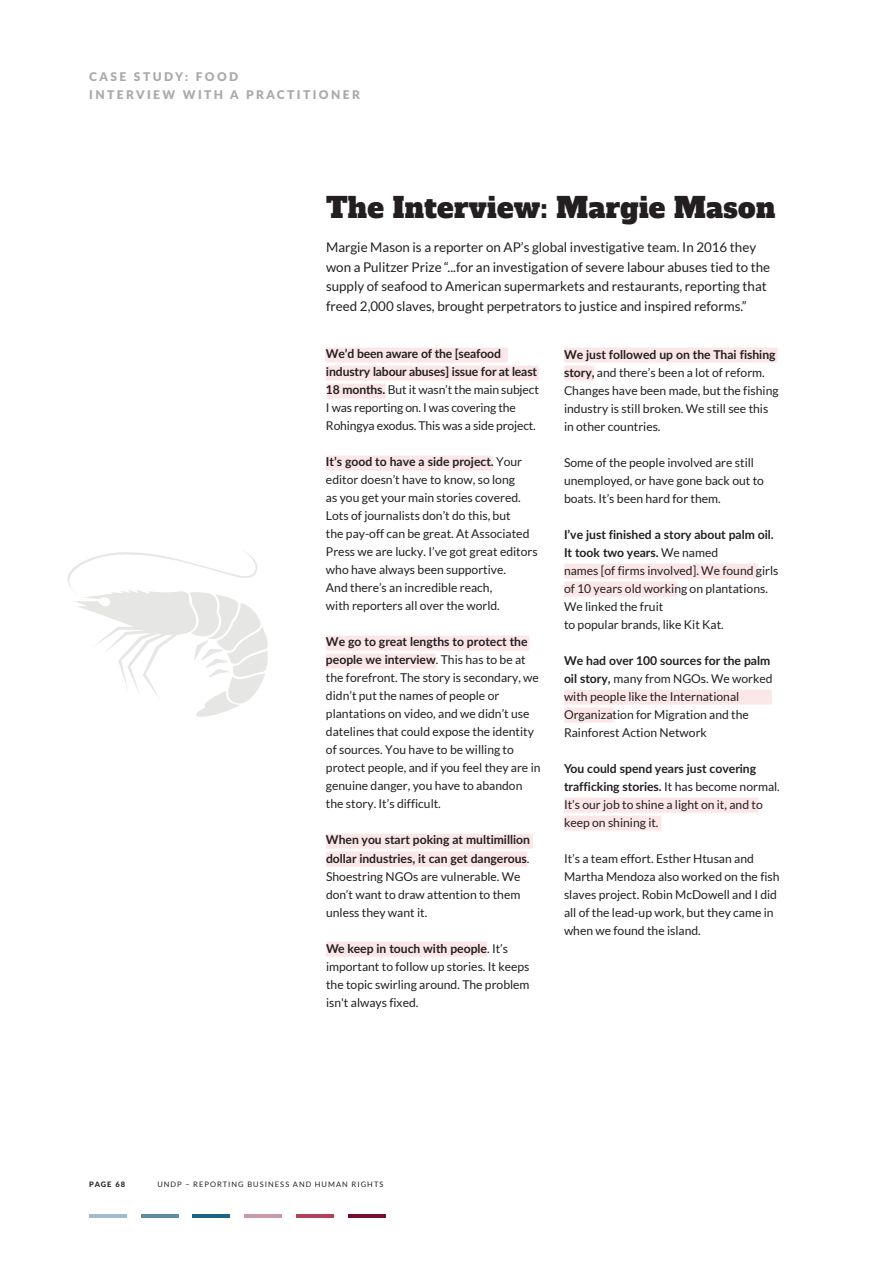
<style>
.page{position:relative;width:893px;height:1263px;background:#fff}
.page>*{position:absolute;margin:0;border:0;box-sizing:border-box;transform-origin:0 0}
.t1{font:27.75px "Alfa Slab One";letter-spacing:.01em;color:#231f20}
.t2{font:13.35px/19.5px "Lato";color:#231f20}
.t3{font:12.15px/18px "Lato";color:#231f20}
.t4{font:700 12.15px/19.2px "Lato";color:#231f20}
.t5{font:900 12px/18px "Lato";letter-spacing:.2em;color:#aaaaa9}
.t6{font:7.5px "Lato";letter-spacing:.14em;color:#231f20}
.t7{font:800 7.5px "Lato";letter-spacing:.13em;color:#231f20}
.s1{font-weight:700}
.s2{font-weight:400}
</style>
<div class="page">
<svg style="left:67px;top:551px;width:201px;height:166px"></svg>
<hr style="left:348px;top:1214px;width:37px;height:4px;background:#780c32">
<hr style="left:296px;top:1214px;width:38px;height:4px;background:#b24159">
<hr style="left:244px;top:1214px;width:38px;height:4px;background:#cd98a5">
<hr style="left:193px;top:1214px;width:37px;height:4px;background:#1b6582">
<hr style="left:141px;top:1214px;width:37px;height:4px;background:#5f8da3">
<hr style="left:89px;top:1214px;width:37px;height:4px;background:#9ebecb">
<div style="left:325px;top:348px;width:183px;height:14px;background:#fce7e8"></div>
<div style="left:326px;top:365px;width:213px;height:16px;background:#fce7e8"></div>
<div style="left:327px;top:383px;width:59px;height:16px;background:#fce7e8"></div>
<div style="left:326px;top:456px;width:167px;height:15px;background:#fce7e8"></div>
<div style="left:326px;top:636px;width:203px;height:15px;background:#fce7e8"></div>
<div style="left:326px;top:654px;width:110px;height:15px;background:#fce7e8"></div>
<div style="left:326px;top:834px;width:207px;height:15px;background:#fce7e8"></div>
<div style="left:326px;top:852px;width:201px;height:15px;background:#fce7e8"></div>
<div style="left:326px;top:942px;width:161px;height:15px;background:#fce7e8"></div>
<div style="left:564px;top:348px;width:213px;height:15px;background:#fce7e8"></div>
<div style="left:564px;top:366px;width:30px;height:15px;background:#fce7e8"></div>
<div style="left:564px;top:564px;width:194px;height:15px;background:#fce7e8"></div>
<div style="left:564px;top:582px;width:113px;height:15px;background:#fce7e8"></div>
<div style="left:564px;top:690px;width:208px;height:15px;background:#fce7e8"></div>
<div style="left:564px;top:708px;width:49px;height:15px;background:#fce7e8"></div>
<div style="left:564px;top:798px;width:195px;height:15px;background:#fce7e8"></div>
<div style="left:564px;top:816px;width:97px;height:15px;background:#fce7e8"></div>
<p class="t5" style="left:89px;top:67px;width:272px">CASE STUDY: FOOD<br>INTERVIEW WITH A PRACTITIONER</p>
<h1 class="t1" style="left:326px;top:184px;width:451px">The Interview: Margie Mason</h1>
<p class="t2" style="left:326px;top:237px;width:446px">Margie Mason is a reporter on AP’s global investigative team. In 2016 they won a Pulitzer Prize “...for an investigation of severe labour abuses tied to the supply of seafood to American supermarkets and restaurants, reporting that freed 2,000 slaves, brought perpetrators to justice and inspired reforms.”</p>
<p class="t3" style="left:326px;top:345px;width:214px"><span class="s1">We’d been aware of the [seafood industry labour abuses] issue for at least 18 months.</span> But it wasn’t the main subject I was reporting on. I was covering the Rohingya exodus. This was a side project.</p>
<p class="t3" style="left:326px;top:452px;width:213px"><span class="s1">It’s good to have a side project.</span> Your editor doesn’t have to know, so long<br>as you get your main stories covered.<br>Lots of journalists don’t do this, but<br>the pay-off can be great. At Associated Press we are lucky. I’ve got great editors who have always been supportive.<br>And there’s an incredible reach,<br>with reporters all over the world.</p>
<p class="t3" style="left:326px;top:632px;width:216px"><span class="s1">We go to great lengths to protect the people we interview</span>. This has to be at the forefront. The story is secondary, we didn’t put the names of people or plantations on video, and we didn’t use datelines that could expose the identity of sources. You have to be willing to protect people, and if you feel they are in genuine danger, you have to abandon the story. It’s difficult.</p>
<p class="t4" style="left:326px;top:829px;width:205px">When you start poking at multimillion dollar industries, it can get dangerous<span class="s2">.</span></p>
<p class="t3" style="left:326px;top:868px;width:196px;text-align:justify">Shoestring NGOs are vulnerable. We don’t want to draw attention to them unless they want it.</p>
<p class="t3" style="left:326px;top:940px;width:205px"><span class="s1">We keep in touch with people</span>. It’s important to follow up stories. It keeps the topic swirling around. The problem isn't always fixed.</p>
<p class="t3" style="left:564px;top:346px;width:216px"><span class="s1">We just followed up on the Thai fishing story,</span> and there’s been a lot of reform.<br>Changes have been made, but the fishing industry is still broken. We still see this in other countries.</p>
<p class="t3" style="left:564px;top:454px;width:202px">Some of the people involved are still unemployed, or have gone back out to boats. It’s been hard for them.</p>
<p class="t3" style="left:564px;top:526px;width:216px"><span class="s1">I’ve just finished a story about palm oil.<br>It took two years.</span> We named<br>names [of firms involved]. We found girls of 10 years old working on plantations.<br>We linked the fruit<br>to popular brands, like Kit Kat.</p>
<p class="t3" style="left:564px;top:652px;width:210px"><span class="s1">We had over 100 sources for the palm oil story,</span> many from NGOs. We worked with people like the International Organization for Migration and the Rainforest Action Network</p>
<p class="t3" style="left:564px;top:760px;width:217px"><span class="s1">You could spend years just covering trafficking stories.</span> It has become normal.<br>It’s our job to shine a light on it, and to keep on shining it.</p>
<p class="t3" style="left:564px;top:850px;width:217px">It’s a team effort. Esther Htusan and Martha Mendoza also worked on the fish slaves project. Robin McDowell and I did all of the lead-up work, but they came in when we found the island.</p>
<p class="t7" style="left:89px;top:1179px;width:37px">PAGE 68</p>
<p class="t6" style="left:157px;top:1180px;width:228px">UNDP – REPORTING BUSINESS AND HUMAN RIGHTS</p>
</div>
